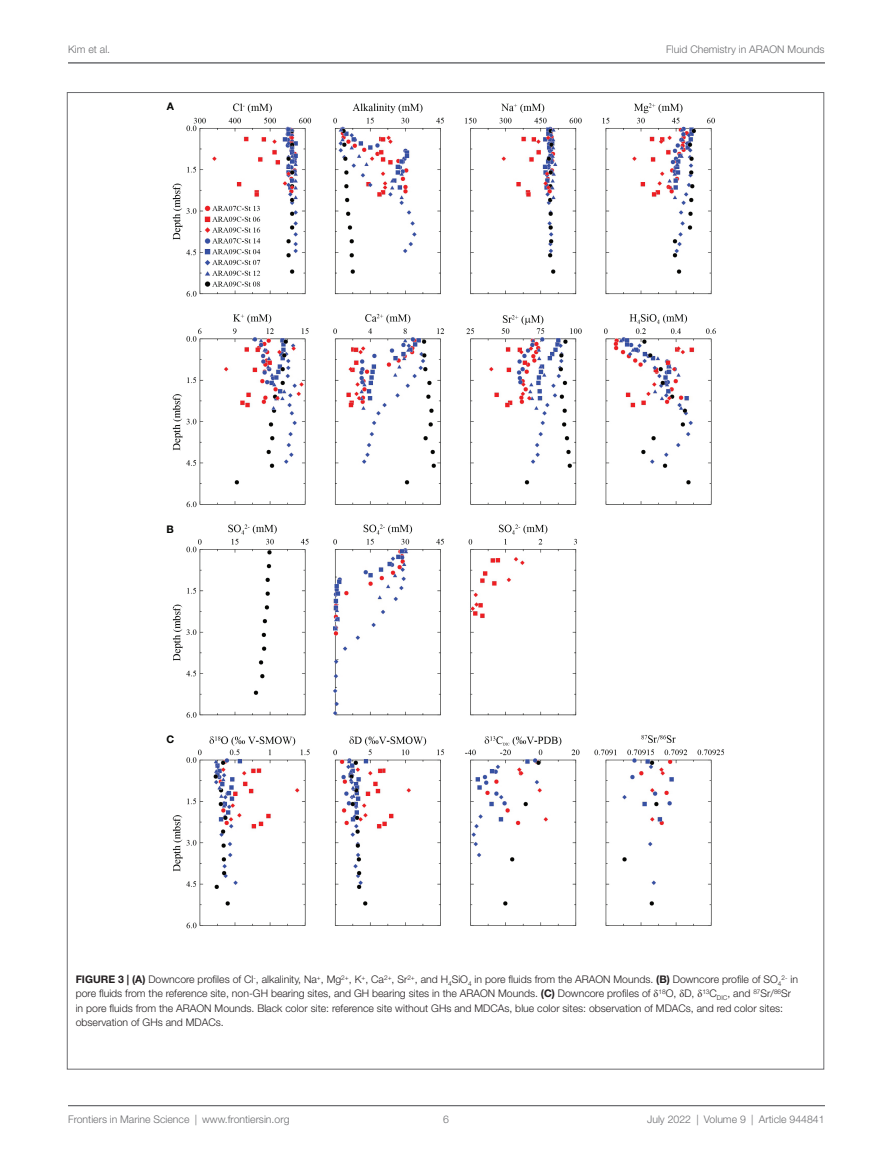
<style>
.page{position:relative;width:893px;height:1170px;background:#fff}
.page>*{position:absolute;margin:0;border:0;box-sizing:border-box;transform-origin:0 0}
.FigCaption{font:300 10.5px/14.2px "Helvetica Neue LT Std";color:#231f20}
.t1{font:300 10.5px "Helvetica Neue LT Std";color:#6c6d70}
.t2{font:700 10.5px "Helvetica Neue LT Std";color:#040503}
.FigCaption-2{font:300 6.45px "Helvetica Neue LT Std";color:#231f20}
.s1{font-weight:700}
.s2{font-size:10.5px}
.s3{font-family:"Times New Roman";font-weight:400}
</style>
<div class="page">
<hr style="left:68px;top:63px;width:757px;height:1px;background:#6c6d70">
<hr style="left:68px;top:1105px;width:757px;height:1px;background:#6c6d70">
<img style="left:172px;top:103px;width:552px;height:825px">
<p class="t1" style="left:68px;top:43px;width:44px">Kim et al.</p>
<p class="t1" style="left:666px;top:43px;width:160px">Fluid Chemistry in ARAON Mounds</p>
<p class="t2" style="left:167px;top:99px;width:9px">A</p>
<p class="t2" style="left:167px;top:523px;width:9px">B</p>
<p class="t2" style="left:167px;top:732px;width:9px">C</p>
<p class="FigCaption" style="left:76px;top:972px;width:707px"><span class="s1">FIGURE 3 | (A)</span> Downcore profiles of Cl<sup>-</sup>, alkalinity, Na<sup>+</sup>, Mg<sup>2+</sup>, K<sup>+</sup>, Ca<sup>2+</sup>, Sr<sup>2+</sup>, and H<sub>4</sub>SiO<sub>4</sub> in pore fluids from the ARAON Mounds. <span class="s1">(B)</span> Downcore profile of SO<sub>4</sub></p>
<p class="FigCaption-2" style="left:781px;top:973px;width:18px">2- <span class="s2">in</span></p>
<p class="FigCaption" style="left:76px;top:986px;width:717px">pore fluids from the reference site, non-GH bearing sites, and GH bearing sites in the ARAON Mounds. <span class="s1">(C)</span> Downcore profiles of <span class="s3">δ</span><sup>18</sup>O, <span class="s3">δ</span>D, <span class="s3">δ</span><sup>13</sup>C<sub>DIC</sub>, and <sup>87</sup>Sr/<sup>86</sup>Sr in pore fluids from the ARAON Mounds. Black color site: reference site without GHs and MDCAs, blue color sites: observation of MDACs, and red color sites: observation of GHs and MDACs.</p>
<p class="t1" style="left:68px;top:1112px;width:223px">Frontiers in Marine Science | www.frontiersin.org</p>
<p class="t1" style="left:443px;top:1112px;width:7px">6</p>
<p class="t1" style="left:647px;top:1112px;width:179px">July 2022 | Volume 9 | Article 944841</p>
</div>
